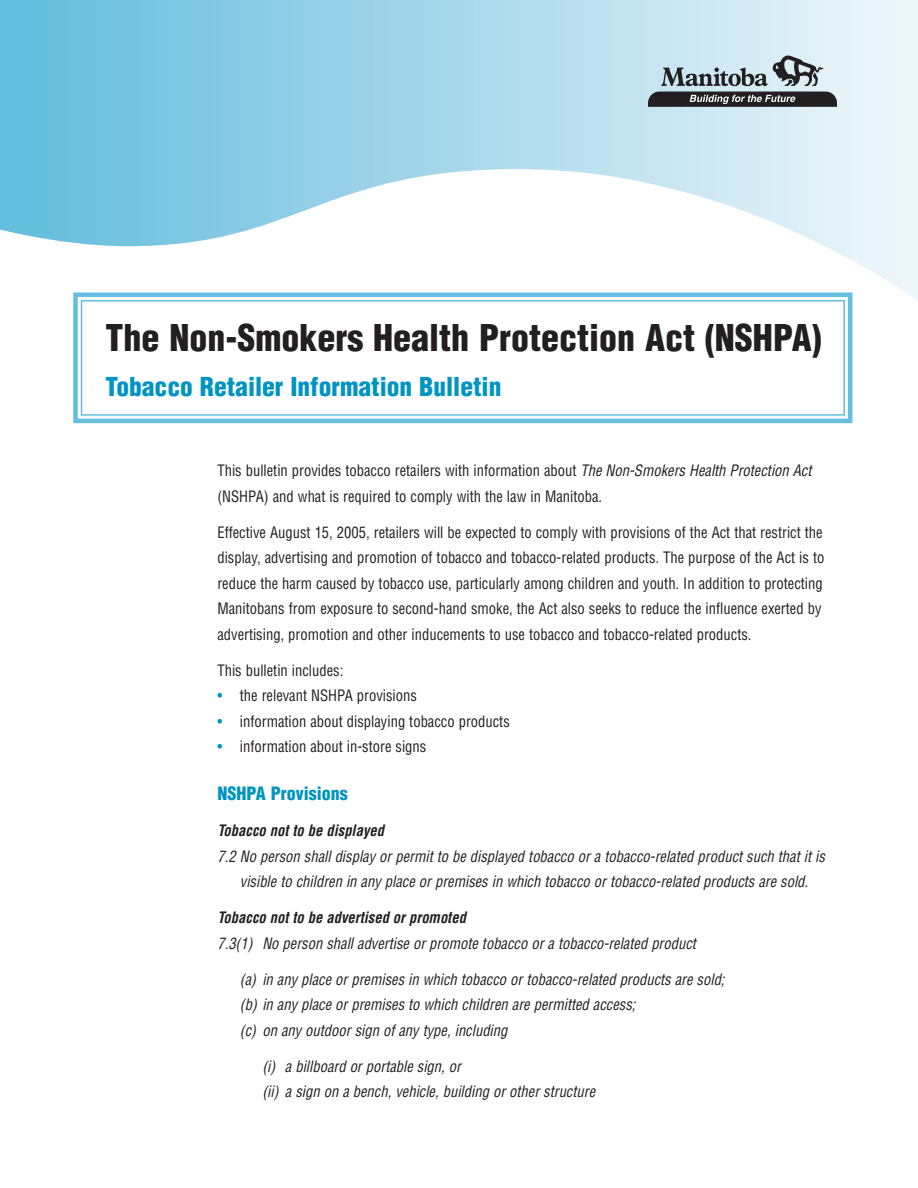
<style>
.page{position:relative;width:918px;height:1188px;background:#fff}
.page>*{position:absolute;margin:0;border:0;box-sizing:border-box;transform-origin:0 0}
.t1{font:900 condensed 36px "Helvetica";color:#231f20}
.t2{font:900 condensed 25.5px "Helvetica";color:#0094c3}
.t3{font:900 condensed 18px "Helvetica";color:#0094c3}
.t4{font:condensed 15.3px/25.5px "Helvetica";color:#231f20;scale:.95 1}
.t5{font:italic condensed 15.3px/25.5px "Helvetica";color:#231f20;scale:.95 1}
.t6{font:italic 700 condensed 15.3px "Helvetica";color:#231f20;scale:.95 1}
.s1{font-style:italic}
.s2{color:#0094c3}
</style>
<div class="page">
<svg style="left:73px;top:314px;width:780px;height:110px"></svg>
<div style="left:81px;top:300px;width:764px;height:116px;border:2px solid #65bedd"></div>
<svg style="left:0;top:0;width:918px;height:314px"></svg>
<svg style="left:661px;top:56px;width:163px;height:30px;background:#9eaeb5"></svg>
<svg style="left:648px;top:92px;width:189px;height:15px;background:#403d3e"></svg>
<h1 class="t1" style="left:105px;top:315px;width:718px">The Non-Smokers Health Protection Act (NSHPA)</h1>
<h2 class="t2" style="left:105px;top:370px;width:397px">Tobacco Retailer Information Bulletin</h2>
<p class="t4" style="left:217px;top:457px;width:627px">This bulletin provides tobacco retailers with information about <span class="s1">The Non-Smokers Health Protection Act </span>(NSHPA) and what is required to comply with the law in Manitoba.</p>
<p class="t4" style="left:217px;top:519px;width:640px">Effective August 15, 2005, retailers will be expected to comply with provisions of the Act that restrict the display, advertising and promotion of tobacco and tobacco-related products. The purpose of the Act is to reduce the harm caused by tobacco use, particularly among children and youth. In addition to protecting Manitobans from exposure to second-hand smoke, the Act also seeks to reduce the influence exerted by advertising, promotion and other inducements to use tobacco and tobacco-related products.</p>
<p class="t4" style="left:217px;top:657px;width:134px">This bulletin includes:</p>
<p class="t4" style="left:217px;top:682px;width:211px"><span class="s2">•</span> the relevant NSHPA provisions</p>
<p class="t4" style="left:217px;top:708px;width:309px"><span class="s2">•</span> information about displaying tobacco products</p>
<p class="t4" style="left:217px;top:733px;width:221px"><span class="s2">•</span> information about in-store signs</p>
<p class="t3" style="left:217px;top:782px;width:132px">NSHPA Provisions</p>
<p class="t6" style="left:217px;top:821px;width:177px">Tobacco not to be displayed</p>
<p class="t5" style="left:217px;top:843px;width:641px;text-align:center">7.2 No person shall display or permit to be displayed tobacco or a tobacco-related product such that it is visible to children in any place or premises in which tobacco or tobacco-related products are sold.</p>
<p class="t6" style="left:217px;top:908px;width:263px">Tobacco not to be advertised or promoted</p>
<p class="t5" style="left:217px;top:930px;width:505px">7.3(1) No person shall advertise or promote tobacco or a tobacco-related product</p>
<p class="t5" style="left:240px;top:966px;width:512px">(a) in any place or premises in which tobacco or tobacco-related products are sold; (b) in any place or premises to which children are permitted access;<br>(c) on any outdoor sign of any type, including</p>
<p class="t5" style="left:262px;top:1053px;width:352px">(i) a billboard or portable sign, or<br>(ii) a sign on a bench, vehicle, building or other structure</p>
</div>
